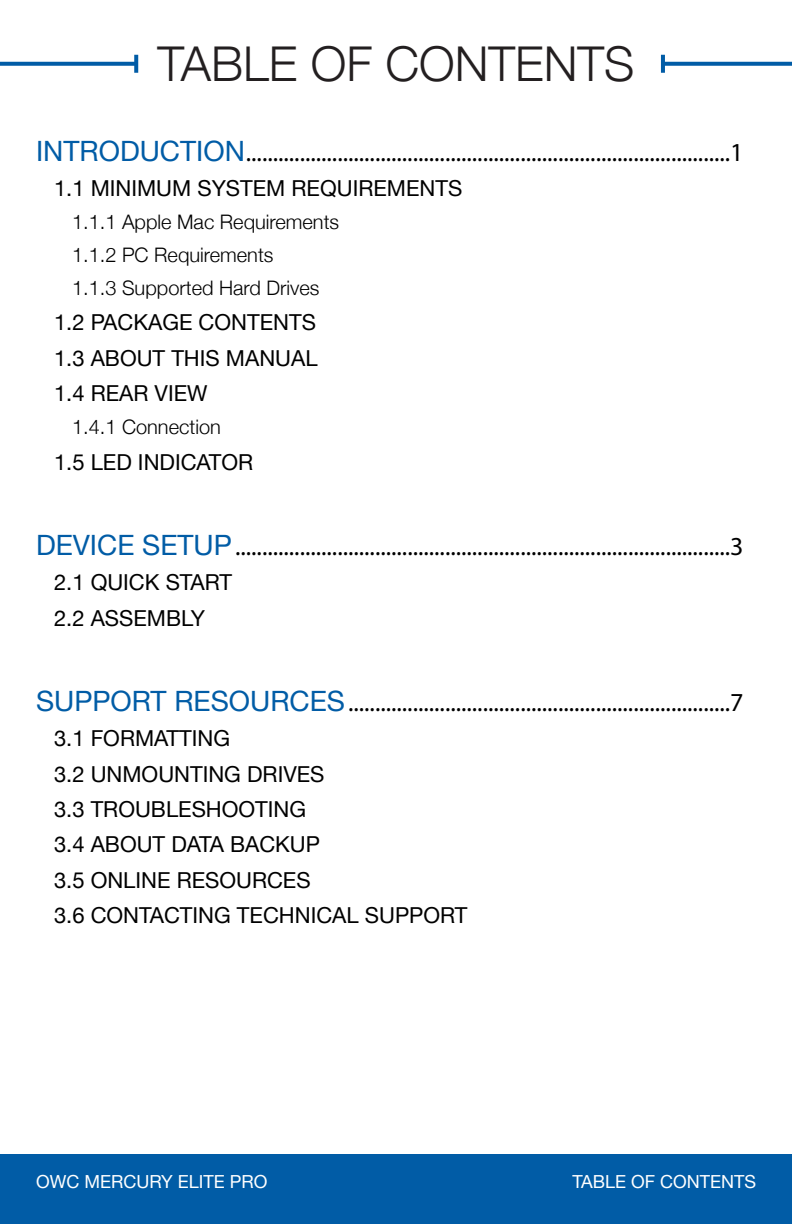
<style>
.page{position:relative;width:792px;height:1224px;background:#fff}
.page>*{position:absolute;margin:0;border:0;box-sizing:border-box;transform-origin:0 0}
.Section_Header{font:300 48px "Helvetica Neue";color:#231f20}
.TOC_Section{font:26px "Myriad Pro";color:#000}
.t1{font:22px "Helvetica Neue";color:#000}
.t2{font:300 20px "Helvetica Neue";color:#000}
.t3{font:18px "Helvetica Neue";color:#fff}
.s1{font-family:"Helvetica Neue";font-size:28px;color:#015ca6}
</style>
<div class="page">
<div style="left:0;top:1155px;width:792px;height:69px;background:#015ca6"></div>
<svg style="left:0;top:62px;width:134px;height:4px"></svg>
<svg style="left:134px;top:55px;width:4px;height:18px"></svg>
<svg style="left:665px;top:62px;width:127px;height:4px"></svg>
<hr style="left:661px;top:55px;width:4px;height:18px;background:#015ca6">
<p class="Section_Header" style="left:158px;top:25px;width:478px">TABLE OF CONTENTS</p>
<p class="TOC_Section" style="left:36px;top:136px;width:709px"><span class="s1">INTRODUCTION</span>..........................................................................................1</p>
<p class="t1" style="left:54px;top:172px;width:410px">1.1 MINIMUM SYSTEM REQUIREMENTS</p>
<p class="t2" style="left:72px;top:206px;width:269px">1.1.1 Apple Mac Requirements</p>
<p class="t2" style="left:72px;top:239px;width:203px">1.1.2 PC Requirements</p>
<p class="t2" style="left:72px;top:272px;width:249px">1.1.3 Supported Hard Drives</p>
<p class="t1" style="left:54px;top:307px;width:263px">1.2 PACKAGE CONTENTS</p>
<p class="t1" style="left:54px;top:342px;width:265px">1.3 ABOUT THIS MANUAL</p>
<p class="t1" style="left:54px;top:377px;width:155px">1.4 REAR VIEW</p>
<p class="t2" style="left:72px;top:411px;width:150px">1.4.1 Connection</p>
<p class="t1" style="left:54px;top:446px;width:201px">1.5 LED INDICATOR</p>
<p class="TOC_Section" style="left:36px;top:530px;width:709px"><span class="s1">DEVICE SETUP</span>............................................................................................3</p>
<p class="t1" style="left:54px;top:566px;width:180px">2.1 QUICK START</p>
<p class="t1" style="left:54px;top:602px;width:153px">2.2 ASSEMBLY</p>
<p class="TOC_Section" style="left:36px;top:686px;width:709px"><span class="s1">SUPPORT RESOURCES</span>.......................................................................7</p>
<p class="t1" style="left:54px;top:722px;width:178px">3.1 FORMATTING</p>
<p class="t1" style="left:54px;top:758px;width:272px">3.2 UNMOUNTING DRIVES</p>
<p class="t1" style="left:54px;top:793px;width:254px">3.3 TROUBLESHOOTING</p>
<p class="t1" style="left:54px;top:829px;width:268px">3.4 ABOUT DATA BACKUP</p>
<p class="t1" style="left:54px;top:864px;width:258px">3.5 ONLINE RESOURCES</p>
<p class="t1" style="left:54px;top:899px;width:415px">3.6 CONTACTING TECHNICAL SUPPORT</p>
<p class="t3" style="left:36px;top:1169px;width:233px">OWC MERCURY ELITE PRO</p>
<p class="t3" style="left:573px;top:1169px;width:185px">TABLE OF CONTENTS</p>
</div>
